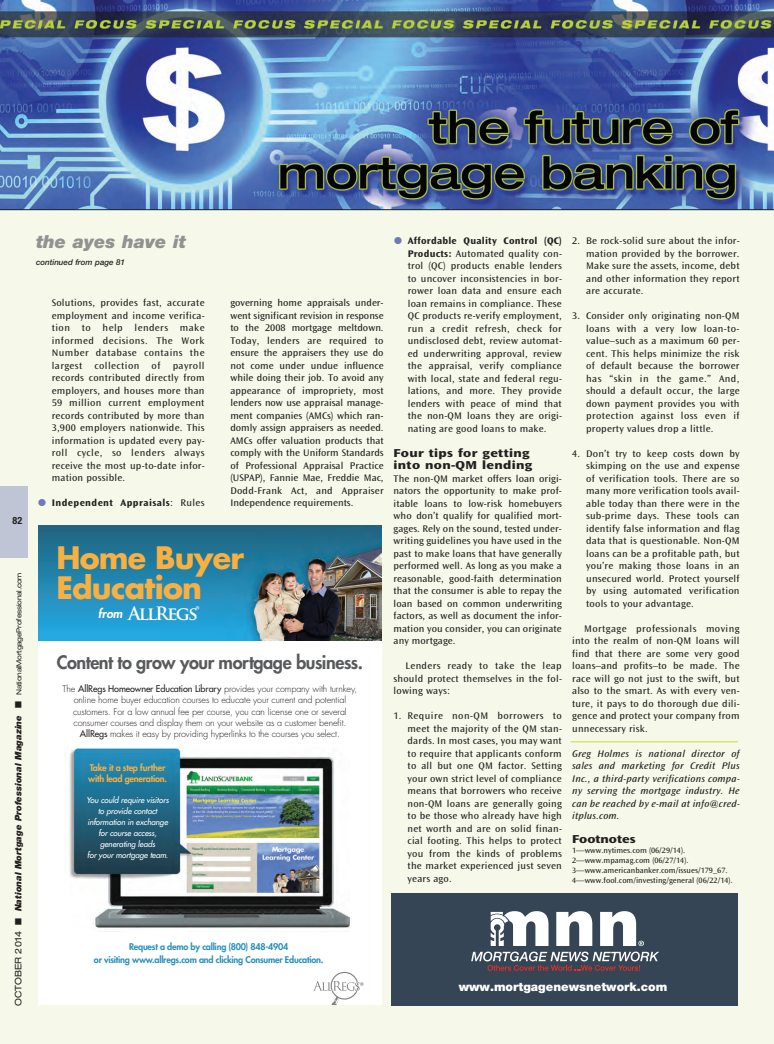
<style>
.page{position:relative;width:774px;height:1044px;background:#fff}
.page>*{position:absolute;margin:0;border:0;box-sizing:border-box;transform-origin:0 0}
.t1{font:700 30.1px/30.1px "Futura Std";letter-spacing:-.025em;color:#fab040}
.t2{font:800 18.1px "Futura Std";letter-spacing:-.025em;color:#595a5c}
.t3{font:700 18.1px "Trajan Pro";letter-spacing:-.1em;color:#fff}
.t4{font:italic 900 18px "Helvetica Neue LT Std";color:#939191}
.t5{font:800 expanded 12px/12.5px "Ocean Sans Std";letter-spacing:.025em;color:#231f20}
.t6{font:900 12px "Helvetica Neue LT Std";color:#fff}
.t7{font:800 expanded 12px "Ocean Sans Std";color:#231f20}
.t8{font:10px/12.5px "Ocean Sans Std";letter-spacing:.02em;color:#231f20;text-align:justify;scale:1.05 1}
.t9{font:italic 10px/12.5px "Ocean Sans Std";letter-spacing:.02em;color:#231f20;text-align:justify;scale:1.05 1}
.t10{font:700 10px "Ocean Sans Std";letter-spacing:.04em;color:#231f20;scale:1.05 1}
.t11{font:700 condensed 10px "Helvetica Neue LT Std";color:#231f20}
.t12{font:300 9px/11px "Futura Std";letter-spacing:-.01em;color:#231f20;text-align:center}
.t13{font:800 9px/13px "Futura Std";letter-spacing:-.025em;color:#278ebb;text-align:center}
.t14{font:italic 900 9px "Helvetica Neue LT Std";color:#231f20}
.t15{font:800 9px/11px "Futura Std";letter-spacing:-.025em;color:#fab040}
.t16{font:8px/10px "Ocean Sans Std";color:#231f20;scale:1.05 1}
.t17{font:italic 500 8px/11px "Futura Std";letter-spacing:-.01em;color:#fff;text-align:center}
.t18{font:italic 500 8px "Helvetica Neue LT Std";color:#231f20}
.s1{font-weight:400;font-style:normal;font-stretch:expanded}
.s2{font-weight:400;font-style:normal;font-stretch:expanded;font-size:7px}
.s3{color:#6f79b8}
.s4{font-weight:400}
.s5{font-family:"Futura Std";font-weight:800;font-style:italic;font-size:12px}
.s6{font-weight:500}
.s7{font-family:"Minion Pro";font-weight:400;font-style:normal}
.s8{font-weight:700}
</style>
<div class="page">
<div style="left:0;top:168px;width:774px;height:876px;background:#f6f9e9"></div>
<img style="left:0;top:0;width:774px;height:209px">
<hr style="left:0;top:209px;width:774px;height:1px;background:#231f20">
<div style="left:0;top:486px;width:28px;height:72px;background:#c0c5d5"></div>
<div style="left:38px;top:525px;width:344px;height:480px;background:#fff"></div>
<img style="left:38px;top:526px;width:344px;height:114px">
<svg style="left:313px;top:972px;width:51px;height:33px"></svg>
<img style="left:69px;top:748px;width:281px;height:184px">
<hr style="left:571px;top:742px;width:167px;height:1px;background:#cadb2a">
<div style="left:392px;top:893px;width:346px;height:113px;background:#354555"></div>
<svg style="left:556px;top:911px;width:36px;height:35px"></svg>
<svg style="left:491px;top:911px;width:58px;height:35px"></svg>
<svg style="left:600px;top:911px;width:44px;height:35px"></svg>
<svg style="left:471px;top:952px;width:188px;height:19px"></svg>
<p class="t11" style="left:13px;top:517px;width:11px">82</p>
<p class="t14" style="left:15px;top:1006px;width:435px;rotate:-90deg"><span class="s1">OCTOBER 2014</span> ■ National Mortgage Professional Magazine ■ <span class="s2">NationalMortgageProfessional.com</span></p>
<h3 class="t4" style="left:36px;top:235px;width:152px">the ayes have it</h3>
<p class="t18" style="left:36px;top:259px;width:90px">continued from page 81</p>
<p class="t8" style="left:52px;top:297px;width:147px">Solutions, provides fast, accurate employment and income verifica&shy;tion to help lenders make informed decisions. The Work Number database contains the largest collection of payroll records contributed directly from employers, and houses more than 59 million current employment records contributed by more than 3,900 employers nationwide. This information is updated every pay&shy;roll cycle, so lenders always receive the most up-to-date infor&shy;mation possible.</p>
<p class="t10" style="left:38px;top:499px;width:160px"><span class="s3">●</span> Independent Appraisals<span class="s4">: Rules</span></p>
<p class="t8" style="left:230px;top:297px;width:147px">governing home appraisals under&shy;went significant revision in response to the 2008 mortgage meltdown.<br>Today, lenders are required to ensure the appraisers they use do not come under undue influence while doing their job. To avoid any appearance of impropriety, most lenders now use appraisal manage&shy;ment companies (AMCs) which ran&shy;domly assign appraisers as needed.<br>AMCs offer valuation products that comply with the Uniform Standards of Professional Appraisal Practice (USPAP), Fannie Mae, Freddie Mac, Dodd-Frank Act, and Appraiser Independence requirements.</p>
<h1 class="t1" style="left:56px;top:543px;width:189px">Home Buyer<br>Education</h1>
<h2 class="t3" style="left:98px;top:603px;width:103px"><span class="s5">from</span> AllRegs®</h2>
<h2 class="t2" style="left:57px;top:654px;width:308px">Content to grow your mortgage business.</h2>
<p class="t12" style="left:63px;top:684px;width:296px">The <span class="s6">AllRegs Homeowner Education Library</span> provides your company with turnkey, online home buyer education courses to educate your current and potential customers. For a low annual fee per course, you can license one or several consumer courses and display them on your website as a customer benefit.<br><span class="s6">AllRegs</span> makes it easy by providing hyperlinks to the courses you select.</p>
<p class="t15" style="left:88px;top:763px;width:80px">Take it a step further with lead generation.</p>
<p class="t17" style="left:86px;top:795px;width:84px">You could require visitors to provide contact information in exchange for course access, generating leads<br>for your mortgage team<span class="s7">.</span></p>
<p class="t8" style="left:408px;top:236px;width:148px;text-indent:-14px"><span class="s3">●</span> <span class="s8">Affordable Quality Control (QC)<br>Products:</span> Automated quality con&shy;trol (QC) products enable lenders to uncover inconsistencies in bor&shy;rower loan data and ensure each loan remains in compliance. These QC products re-verify employment, run a credit refresh, check for undisclosed debt, review automat&shy;ed underwriting approval, review the appraisal, verify compliance with local, state and federal regu&shy;lations, and more. They provide lenders with peace of mind that the non-QM loans they are origi&shy;nating are good loans to make.</p>
<p class="t5" style="left:394px;top:448px;width:140px">Four tips for getting into non-QM lending</p>
<p class="t8" style="left:394px;top:473px;width:162px">The non-QM market offers loan origi&shy;nators the opportunity to make prof&shy;itable loans to low-risk homebuyers who don’t qualify for qualified mort&shy;gages. Rely on the sound, tested under&shy;writing guidelines you have used in the past to make loans that have generally performed well. As long as you make a reasonable, good-faith determination that the consumer is able to repay the loan based on common underwriting factors, as well as document the infor&shy;mation you consider, you can originate any mortgage.</p>
<p class="t8" style="left:394px;top:661px;width:162px;text-indent:12px">Lenders ready to take the leap should protect themselves in the fol&shy;lowing ways:</p>
<p class="t8" style="left:408px;top:711px;width:149px;text-indent:-14px">1. Require non-QM borrowers to meet the majority of the QM stan&shy;dards. In most cases, you may want to require that applicants conform to all but one QM factor. Setting your own strict level of compliance means that borrowers who receive non-QM loans are generally going to be those who already have high net worth and are on solid finan&shy;cial footing. This helps to protect you from the kinds of problems the market experienced just seven years ago.</p>
<p class="t8" style="left:586px;top:235px;width:148px;text-indent:-14px">2. Be rock-solid sure about the infor&shy;mation provided by the borrower.<br>Make sure the assets, income, debt and other information they report are accurate.</p>
<p class="t8" style="left:586px;top:310px;width:148px;text-indent:-14px">3. Consider only originating non-QM loans with a very low loan-to&shy;value–such as a maximum 60 per&shy;cent. This helps minimize the risk of default because the borrower has “skin in the game.” And, should a default occur, the large down payment provides you with protection against loss even if property values drop a little.</p>
<p class="t8" style="left:586px;top:448px;width:148px;text-indent:-14px">4. Don’t try to keep costs down by skimping on the use and expense of verification tools. There are so many more verification tools avail&shy;able today than there were in the sub-prime days. These tools can identify false information and flag data that is questionable. Non-QM loans can be a profitable path, but you’re making those loans in an unsecured world. Protect yourself by using automated verification tools to your advantage.</p>
<p class="t8" style="left:572px;top:623px;width:161px;text-indent:12px">Mortgage professionals moving into the realm of non-QM loans will find that there are some very good loans–and profits–to be made. The race will go not just to the swift, but also to the smart. As with every ven&shy;ture, it pays to do thorough due dili&shy;gence and protect your company from unnecessary risk.</p>
<p class="t9" style="left:572px;top:748px;width:161px">Greg Holmes is national director of sales and marketing for Credit Plus Inc., a third-party verifications compa&shy;ny serving the mortgage industry. He can be reached by e-mail at info@cred&shy;itplus.com.</p>
<p class="t7" style="left:572px;top:834px;width:65px">Footnotes</p>
<p class="t16" style="left:572px;top:845px;width:154px">1—www.nytimes.com (06/29/14).<br>2—www.mpamag.com (06/27/14).<br>3—www.americanbanker.com/issues/179_67.<br>4—www.fool.com/investing/general (06/22/14).</p>
<p class="t13" style="left:94px;top:941px;width:231px">Request a demo by calling (800) 848-4904<br>or visiting www.allregs.com and clicking Consumer Education.</p>
<p class="t6" style="left:459px;top:983px;width:210px">www.mortgagenewsnetwork.com</p>
</div>
